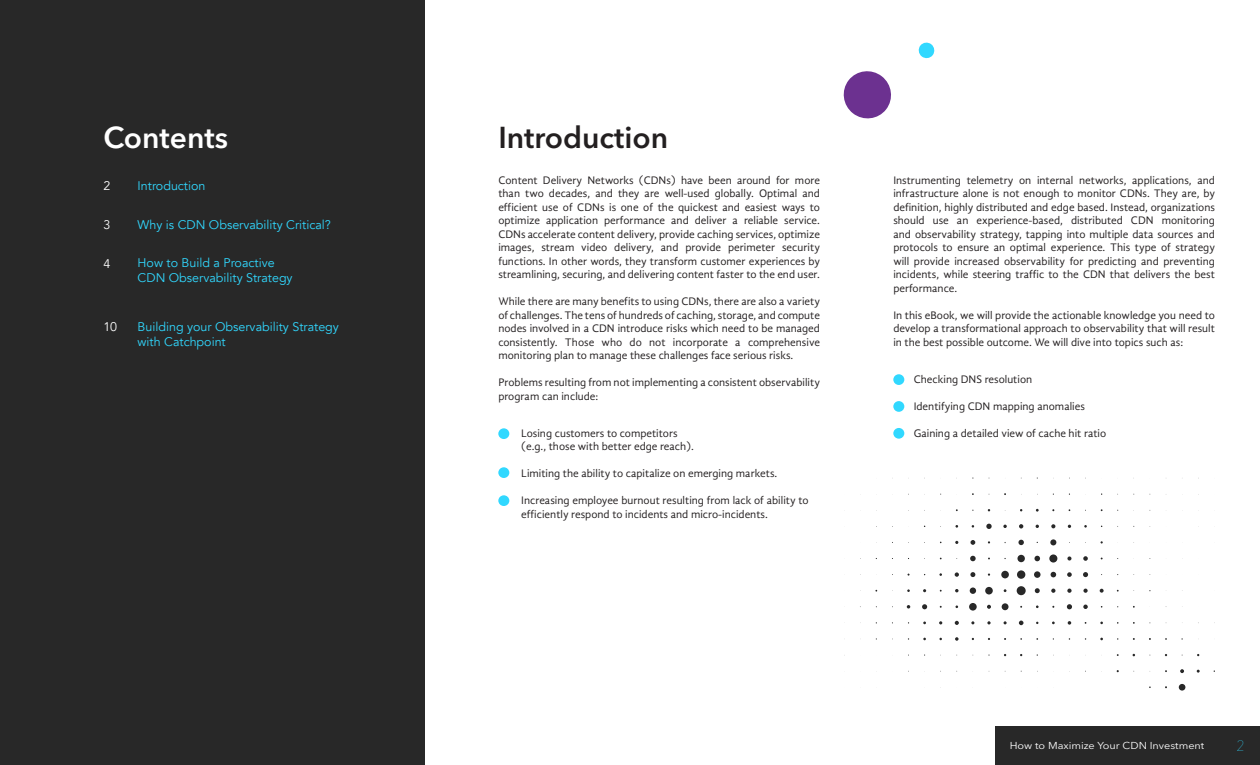
<style>
.page{position:relative;width:1260px;height:765px;background:#fff}
.page>*{position:absolute;margin:0;border:0;box-sizing:border-box;transform-origin:0 0}
.t1{font:600 30px "Avenir Next LT Pro";color:#231f20}
.t2{font:600 30px "Avenir Next LT Pro";color:#fff}
.t3{font:200 15px "Avenir Next LT Pro";color:#31d8ff}
.t4{font:12.5px "Avenir";color:#31d8ff}
.t5{font:12.5px "Avenir";color:#fff}
.t6{font:11.25px/13.5px "Gandhi Sans";color:#231f20;text-align:justify}
.t7{font:10px "Avenir Next LT Pro";color:#fff;scale:1.09 1}
</style>
<div class="page">
<div style="left:995px;top:726px;width:265px;height:39px;background:#282828"></div>
<div style="left:0;top:0;width:425px;height:765px;background:#282828"></div>
<svg style="left:986px;top:524px;width:6px;height:5px"></svg>
<svg style="left:1003px;top:525px;width:4px;height:3px"></svg>
<svg style="left:1019px;top:524px;width:4px;height:4px"></svg>
<svg style="left:1051px;top:524px;width:4px;height:4px"></svg>
<svg style="left:970px;top:540px;width:5px;height:5px"></svg>
<svg style="left:1018px;top:540px;width:6px;height:5px"></svg>
<svg style="left:1050px;top:539px;width:6px;height:6px"></svg>
<svg style="left:970px;top:556px;width:6px;height:5px"></svg>
<div style="left:1017px;top:555px;width:8px;height:7px;background:#282828;border-radius:50%"></div>
<svg style="left:1034px;top:556px;width:6px;height:5px"></svg>
<div style="left:1049px;top:554px;width:8px;height:9px;background:#282828;border-radius:50%"></div>
<svg style="left:1067px;top:556px;width:5px;height:5px"></svg>
<svg style="left:1083px;top:556px;width:5px;height:5px"></svg>
<svg style="left:955px;top:572px;width:4px;height:5px"></svg>
<svg style="left:970px;top:572px;width:5px;height:5px"></svg>
<div style="left:1001px;top:571px;width:8px;height:7px;background:#282828;border-radius:50%"></div>
<div style="left:1017px;top:570px;width:8px;height:9px;background:#282828;border-radius:50%"></div>
<div style="left:1034px;top:571px;width:7px;height:7px;background:#282828;border-radius:50%"></div>
<svg style="left:1051px;top:572px;width:5px;height:5px"></svg>
<svg style="left:1067px;top:572px;width:5px;height:5px"></svg>
<svg style="left:1083px;top:572px;width:5px;height:5px"></svg>
<svg style="left:955px;top:589px;width:4px;height:3px"></svg>
<svg style="left:970px;top:588px;width:6px;height:6px"></svg>
<div style="left:985px;top:587px;width:8px;height:7px;background:#282828;border-radius:50%"></div>
<div style="left:1017px;top:586px;width:9px;height:9px;background:#282828;border-radius:50%"></div>
<svg style="left:1035px;top:588px;width:5px;height:5px"></svg>
<svg style="left:1051px;top:589px;width:4px;height:4px"></svg>
<svg style="left:1067px;top:589px;width:5px;height:4px"></svg>
<svg style="left:1083px;top:589px;width:5px;height:4px"></svg>
<svg style="left:1100px;top:589px;width:4px;height:4px"></svg>
<svg style="left:907px;top:605px;width:3px;height:4px"></svg>
<svg style="left:922px;top:604px;width:5px;height:5px"></svg>
<div style="left:969px;top:603px;width:8px;height:8px;background:#282828;border-radius:50%"></div>
<svg style="left:987px;top:605px;width:4px;height:4px"></svg>
<div style="left:1002px;top:603px;width:7px;height:7px;background:#282828;border-radius:50%"></div>
<svg style="left:1067px;top:604px;width:5px;height:5px"></svg>
<svg style="left:1083px;top:605px;width:5px;height:4px"></svg>
<svg style="left:955px;top:621px;width:4px;height:4px"></svg>
<svg style="left:1019px;top:621px;width:5px;height:4px"></svg>
<svg style="left:1068px;top:621px;width:3px;height:4px"></svg>
<svg style="left:955px;top:637px;width:4px;height:4px"></svg>
<svg style="left:1180px;top:669px;width:4px;height:4px"></svg>
<div style="left:1179px;top:684px;width:6px;height:7px;background:#282828;border-radius:50%"></div>
<div style="left:498px;top:428px;width:11px;height:11px;background:#31d8ff;border-radius:50%"></div>
<div style="left:893px;top:374px;width:11px;height:11px;background:#31d8ff;border-radius:50%"></div>
<div style="left:498px;top:467px;width:11px;height:11px;background:#31d8ff;border-radius:50%"></div>
<div style="left:893px;top:401px;width:11px;height:11px;background:#31d8ff;border-radius:50%"></div>
<div style="left:498px;top:495px;width:11px;height:11px;background:#31d8ff;border-radius:50%"></div>
<div style="left:893px;top:428px;width:11px;height:11px;background:#31d8ff;border-radius:50%"></div>
<svg style="left:918px;top:42px;width:17px;height:17px"></svg>
<svg style="left:843px;top:71px;width:48px;height:48px"></svg>
<p class="t2" style="left:103px;top:119px;width:126px">Contents</p>
<p class="t5" style="left:103px;top:178px;width:8px">2</p>
<p class="t5" style="left:103px;top:217px;width:8px">3</p>
<p class="t5" style="left:103px;top:256px;width:8px">4</p>
<p class="t5" style="left:103px;top:319px;width:15px">10</p>
<p class="t4" style="left:138px;top:178px;width:69px">Introduction</p>
<p class="t4" style="left:138px;top:217px;width:195px">Why is CDN Observability Critical?</p>
<p class="t4" style="left:138px;top:256px;width:139px">How to Build a Proactive</p>
<p class="t4" style="left:138px;top:271px;width:157px">CDN Observability Strategy</p>
<p class="t4" style="left:138px;top:319px;width:203px">Building your Observability Strategy</p>
<p class="t4" style="left:138px;top:334px;width:90px">with Catchpoint</p>
<p class="t1" style="left:498px;top:119px;width:171px">Introduction</p>
<p class="t6" style="left:498px;top:173px;width:323px">Content Delivery Networks (CDNs) have been around for more than two decades, and they are well-used globally. Optimal and efficient use of CDNs is one of the quickest and easiest ways to optimize application performance and deliver a reliable service.<br>CDNs accelerate content delivery, provide caching services, optimize images, stream video delivery, and provide perimeter security functions. In other words, they transform customer experiences by streamlining, securing, and delivering content faster to the end user.</p>
<p class="t6" style="left:498px;top:295px;width:323px">While there are many benefits to using CDNs, there are also a variety of challenges. The tens of hundreds of caching, storage, and compute nodes involved in a CDN introduce risks which need to be managed consistently. Those who do not incorporate a comprehensive monitoring plan to manage these challenges face serious risks.</p>
<p class="t6" style="left:498px;top:376px;width:323px">Problems resulting from not implementing a consistent observability program can include:</p>
<p class="t6" style="left:521px;top:426px;width:158px">Losing customers to competitors</p>
<p class="t6" style="left:521px;top:440px;width:174px">(e.g., those with better edge reach).</p>
<p class="t6" style="left:521px;top:467px;width:258px">Limiting the ability to capitalize on emerging markets.</p>
<p class="t6" style="left:521px;top:494px;width:289px">Increasing employee burnout resulting from lack of ability to efficiently respond to incidents and micro-incidents.</p>
<p class="t6" style="left:893px;top:173px;width:323px">Instrumenting telemetry on internal networks, applications, and infrastructure alone is not enough to monitor CDNs. They are, by definition, highly distributed and edge based. Instead, organizations should use an experience-based, distributed CDN monitoring and observability strategy, tapping into multiple data sources and protocols to ensure an optimal experience. This type of strategy will provide increased observability for predicting and preventing incidents, while steering traffic to the CDN that delivers the best performance.</p>
<p class="t6" style="left:893px;top:308px;width:323px">In this eBook, we will provide the actionable knowledge you need to develop a transformational approach to observability that will result in the best possible outcome. We will dive into topics such as:</p>
<p class="t6" style="left:914px;top:372px;width:120px">Checking DNS resolution</p>
<p class="t6" style="left:914px;top:399px;width:173px">Identifying CDN mapping anomalies</p>
<p class="t6" style="left:914px;top:426px;width:194px">Gaining a detailed view of cache hit ratio</p>
<p class="t7" style="left:1010px;top:740px;width:180px">How to Maximize Your CDN Investment</p>
<h2 class="t3" style="left:1237px;top:737px;width:10px">2</h2>
</div>
